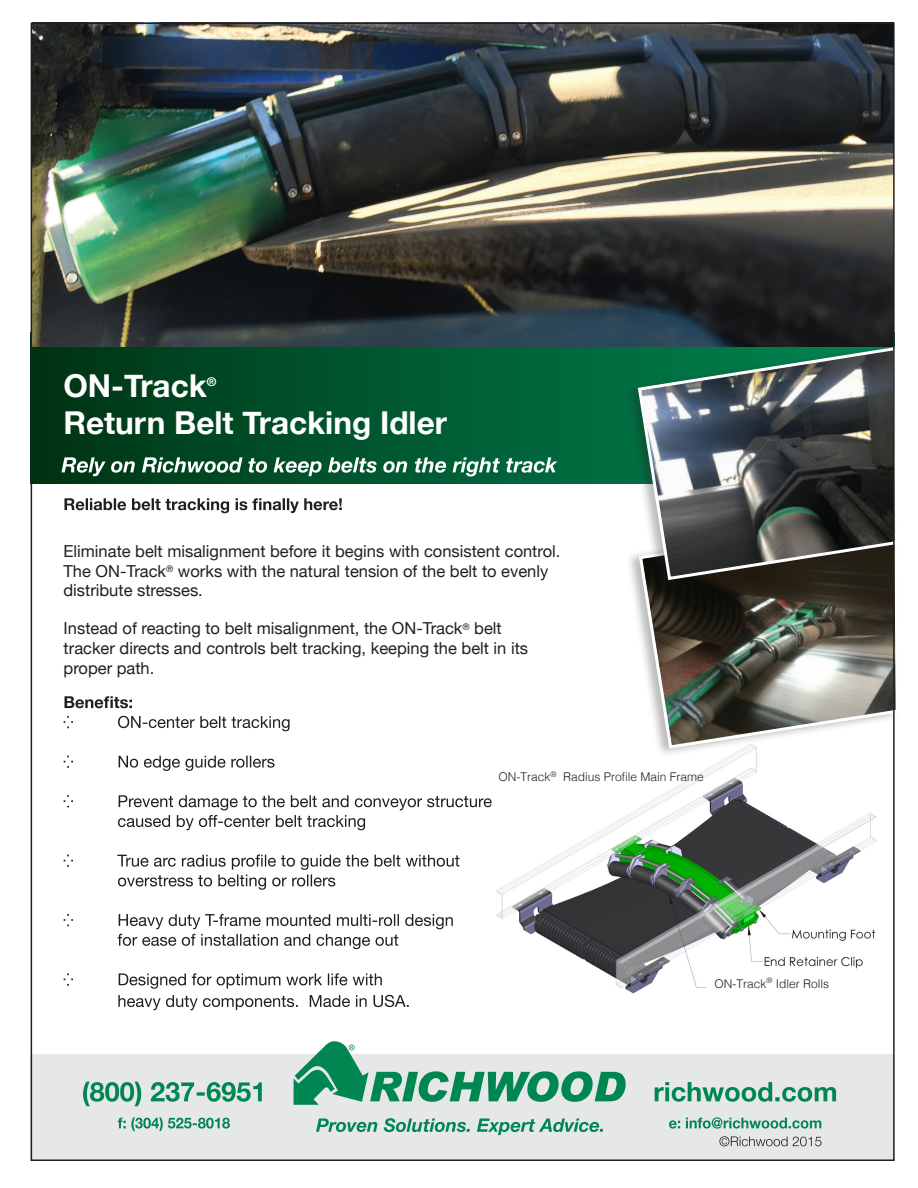
<style>
.page{position:relative;width:918px;height:1188px;background:#fff}
.page>*{position:absolute;margin:0;border:0;box-sizing:border-box;transform-origin:0 0}
.t1{font:700 31.5px "Helvetica Neue";color:#fff}
.t2{font:16.5px/19.8px "Helvetica Neue";color:#231f20}
.t3{font:300 12px "Helvetica";color:#231f20}
.t4{font:700 12px "Helvetica Neue";color:#fff}
</style>
<div class="page">
<img style="left:496px;top:758px;width:381px;height:236px">
<div style="left:31px;top:1054px;width:864px;height:107px;background:#e6e7e9"></div>
<svg style="left:669px;top:1117px;width:152px;height:12px"></svg>
<svg style="left:655px;top:1082px;width:181px;height:20px"></svg>
<svg style="left:34px;top:347px;width:590px;height:136px;background:#00512b"></svg>
<img style="left:637px;top:589px;width:259px;height:161px">
<svg style="left:294px;top:1041px;width:332px;height:64px"></svg>
<svg style="left:316px;top:1118px;width:61px;height:14px"></svg>
<svg style="left:384px;top:1118px;width:86px;height:14px"></svg>
<svg style="left:477px;top:1118px;width:126px;height:17px"></svg>
<svg style="left:118px;top:995px;width:291px;height:15px"></svg>
<svg style="left:64px;top:973px;width:318px;height:16px"></svg>
<svg style="left:64px;top:914px;width:389px;height:35px"></svg>
<svg style="left:64px;top:855px;width:395px;height:35px"></svg>
<svg style="left:64px;top:795px;width:428px;height:35px"></svg>
<svg style="left:64px;top:756px;width:211px;height:15px"></svg>
<svg style="left:64px;top:716px;width:226px;height:15px"></svg>
<svg style="left:64px;top:696px;width:68px;height:12px"></svg>
<svg style="left:64px;top:498px;width:278px;height:15px"></svg>
<svg style="left:118px;top:1117px;width:112px;height:14px"></svg>
<svg style="left:83px;top:1082px;width:179px;height:24px"></svg>
<svg style="left:719px;top:1136px;width:102px;height:10px"></svg>
<img style="left:34px;top:25px;width:858px;height:322px">
<div style="left:706px;top:976px;width:158px;height:22px;background:#fff"></div>
<svg style="left:61px;top:457px;width:496px;height:19px"></svg>
<div style="left:624px;top:343px;width:275px;height:246px;background:#231f20;opacity:.3"></div>
<svg style="left:636px;top:345px;width:263px;height:237px;background:#52605c"></svg>
<p class="t1" style="left:63px;top:361px;width:145px">ON-Track</p>
<p class="t4" style="left:207px;top:372px;width:11px">®</p>
<p class="t1" style="left:63px;top:398px;width:385px">Return Belt Tracking Idler</p>
<p class="t2" style="left:63px;top:542px;width:498px">Eliminate belt misalignment before it begins with consistent control.</p>
<p class="t2" style="left:63px;top:562px;width:486px">The ON-Track<sup>®</sup> works with the natural tension of the belt to evenly</p>
<p class="t2" style="left:63px;top:582px;width:141px">distribute stresses.</p>
<p class="t2" style="left:64px;top:619px;width:440px">Instead of reacting to belt misalignment, the ON-Track<sup>®</sup> belt</p>
<p class="t2" style="left:64px;top:639px;width:466px">tracker directs and controls belt tracking, keeping the belt in its proper path.</p>
<p class="t3" style="left:499px;top:767px;width:207px">ON-Track<sup>®</sup> Radius Profile Main Frame</p>
<p class="t3" style="left:715px;top:973px;width:116px">ON-Track<sup>®</sup> Idler Rolls</p>
</div>
